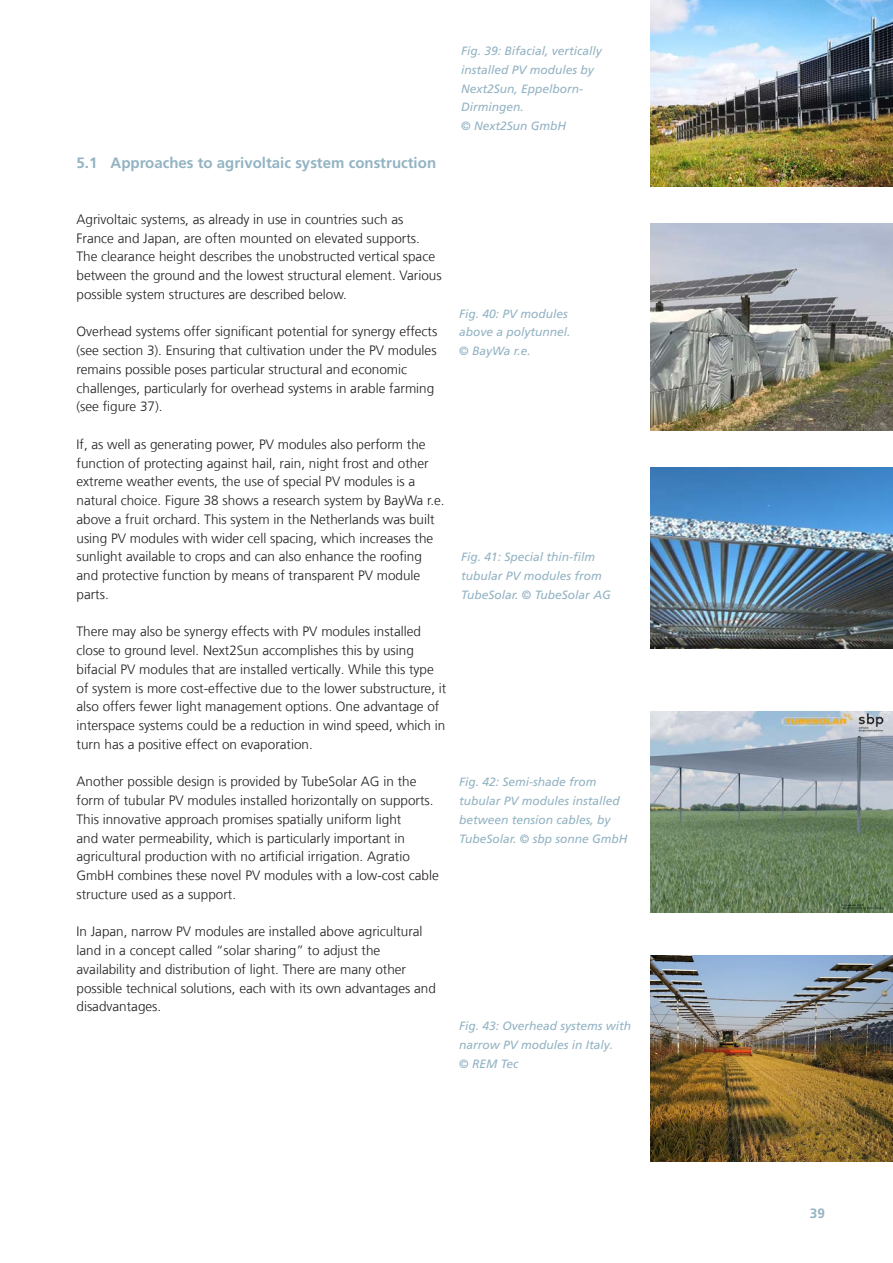
<style>
.page{position:relative;width:893px;height:1263px;background:#fff}
.page>*{position:absolute;margin:0;border:0;box-sizing:border-box;transform-origin:0 0}
.t1{font:700 15px "Frutiger LT Com";color:#93b3c3}
.Fliesstext_9_12_5_sc{font:300 13.5px/18.8px "Frutiger LT Com";color:#231f20}
.t2{font:700 13.5px "Frutiger LT Com";color:#93b3c3}
.Bildtext_Marginal_8{font:italic 12px/18.8px "Frutiger LT Com";color:#93b3c3}
</style>
<div class="page">
<img style="left:651px;top:711px;width:242px;height:201px">
<img style="left:651px;top:468px;width:242px;height:180px">
<img style="left:651px;top:223px;width:242px;height:208px">
<img style="left:651px;top:0;width:242px;height:186px">
<img style="left:651px;top:955px;width:242px;height:206px">
<p class="t1" style="left:77px;top:154px;width:361px">5.1 Approaches to agrivoltaic system construction</p>
<p class="Bildtext_Marginal_8" style="left:461px;top:42px;width:142px">Fig. 39: Bifacial, vertically installed PV modules by<br>Next2Sun, Eppelborn-<br>Dirmingen.</p>
<p class="Bildtext_Marginal_8" style="left:461px;top:117px;width:106px">© Next2Sun GmbH</p>
<p class="Fliesstext_9_12_5_sc" style="left:77px;top:210px;width:367px">Agrivoltaic systems, as already in use in countries such as France and Japan, are often mounted on elevated supports.<br>The clearance height describes the unobstructed vertical space between the ground and the lowest structural element. Various possible system structures are described below.</p>
<p class="Fliesstext_9_12_5_sc" style="left:77px;top:322px;width:362px">Overhead systems offer significant potential for synergy effects (see section 3). Ensuring that cultivation under the PV modules remains possible poses particular structural and economic challenges, particularly for overhead systems in arable farming (see figure 37).</p>
<p class="Fliesstext_9_12_5_sc" style="left:77px;top:435px;width:370px">If, as well as generating power, PV modules also perform the function of protecting against hail, rain, night frost and other extreme weather events, the use of special PV modules is a natural choice. Figure 38 shows a research system by BayWa r.e. above a fruit orchard. This system in the Netherlands was built using PV modules with wider cell spacing, which increases the sunlight available to crops and can also enhance the roofing and protective function by means of transparent PV module parts.</p>
<p class="Fliesstext_9_12_5_sc" style="left:77px;top:622px;width:371px">There may also be synergy effects with PV modules installed close to ground level. Next2Sun accomplishes this by using bifacial PV modules that are installed vertically. While this type of system is more cost-effective due to the lower substructure, it also offers fewer light management options. One advantage of interspace systems could be a reduction in wind speed, which in turn has a positive effect on evaporation.</p>
<p class="Fliesstext_9_12_5_sc" style="left:77px;top:772px;width:364px">Another possible design is provided by TubeSolar AG in the form of tubular PV modules installed horizontally on supports.<br>This innovative approach promises spatially uniform light<br>and water permeability, which is particularly important in agricultural production with no artificial irrigation. Agratio GmbH combines these novel PV modules with a low-cost cable structure used as a support.</p>
<p class="Fliesstext_9_12_5_sc" style="left:77px;top:922px;width:361px">In Japan, narrow PV modules are installed above agricultural land in a concept called “solar sharing” to adjust the availability and distribution of light. There are many other possible technical solutions, each with its own advantages and disadvantages.</p>
<p class="Bildtext_Marginal_8" style="left:459px;top:304px;width:113px">Fig. 40: PV modules above a polytunnel.</p>
<p class="Bildtext_Marginal_8" style="left:459px;top:342px;width:73px">© BayWa r.e.</p>
<p class="Bildtext_Marginal_8" style="left:461px;top:548px;width:151px">Fig. 41: Special thin-film tubular PV modules from<br>TubeSolar. © TubeSolar AG</p>
<p class="Bildtext_Marginal_8" style="left:459px;top:773px;width:170px">Fig. 42: Semi-shade from tubular PV modules installed between tension cables, by<br>TubeSolar. © sbp sonne GmbH</p>
<p class="Bildtext_Marginal_8" style="left:459px;top:1017px;width:174px">Fig. 43: Overhead systems with narrow PV modules in Italy.<br>© REM Tec</p>
<p class="t2" style="left:810px;top:1205px;width:17px">39</p>
</div>
